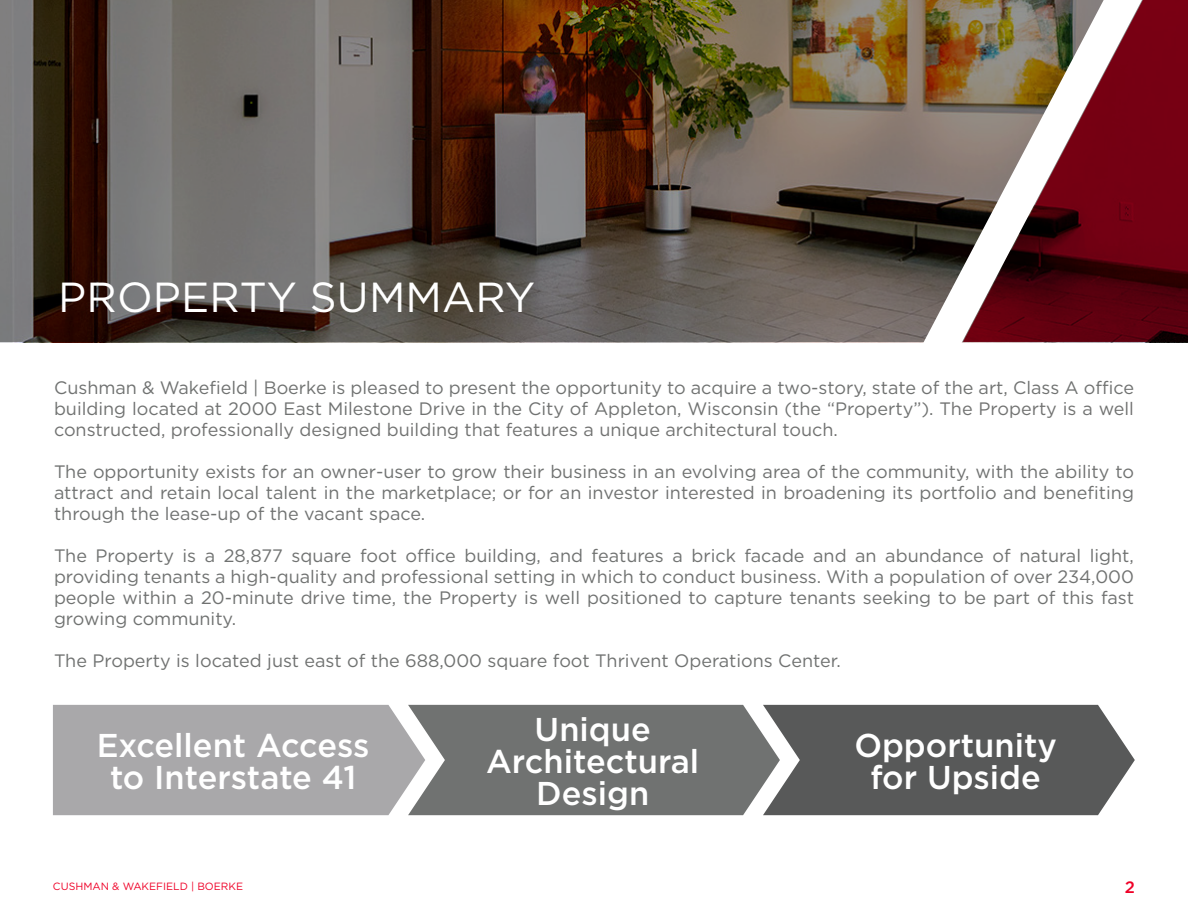
<style>
.page{position:relative;width:1188px;height:918px;background:#fff}
.page>*{position:absolute;margin:0;border:0;box-sizing:border-box;transform-origin:0 0}
.Header_-_White{font:42px "Gotham";letter-spacing:.005em;color:#fff}
.Stat_Description_-_N{font:500 33px/31.8px "Gotham";color:#fff;text-align:center}
.Body__left_justify{font:18px/21px "Gotham";color:#707271;text-align:justify}
.t1{font:500 16.5px "Gotham";color:#ef0027}
.t2{font:10.5px "Gotham";color:#ef0027}
.s1{color:#717271}
</style>
<div class="page">
<svg style="left:0;top:0;width:891px;height:342px;background:#5f5349"></svg>
<svg style="left:891px;top:0;width:251px;height:343px;background:#74624f"></svg>
<svg style="left:963px;top:0;width:225px;height:342px;background:#804246"></svg>
<svg style="left:53px;top:705px;width:1082px;height:110px;background:#828383"></svg>
<p class="Header_-_White" style="left:58px;top:270px;width:478px">PROPERTY SUMMARY</p>
<p class="Body__left_justify" style="left:54px;top:377px;width:1082px">Cushman &amp; Wakefield | Boerke is pleased to present the opportunity to acquire a two-story, state of the art, Class A office building located at 2000 East Milestone Drive in the City of Appleton, Wisconsin (the “Property”). <span class="s1">The Property is a well constructed, professionally designed building that features a unique architectural touch.</span></p>
<p class="Body__left_justify" style="left:54px;top:461px;width:1082px">The opportunity exists for an owner-user to grow their business in an evolving area of the community, with the ability to attract and retain local talent in the marketplace; or for an investor interested in broadening its portfolio and benefiting through the lease-up of the vacant space.</p>
<p class="Body__left_justify" style="left:54px;top:545px;width:1081px">The Property is a 28,877 square foot office building, and features a brick facade and an abundance of natural light, providing tenants a high-quality and professional setting in which to conduct business. With a population of over 234,000 people within a 20-minute drive time, the Property is well positioned to capture tenants seeking to be part of this fast growing community.</p>
<p class="Body__left_justify" style="left:54px;top:650px;width:788px">The Property is located just east of the 688,000 square foot Thrivent Operations Center.</p>
<p class="Stat_Description_-_N" style="left:97px;top:729px;width:274px">Excellent Access to Interstate 41</p>
<p class="Stat_Description_-_N" style="left:486px;top:713px;width:215px">Unique<br>Architectural<br>Design</p>
<p class="Stat_Description_-_N" style="left:854px;top:729px;width:204px">Opportunity for Upside</p>
<p class="t2" style="left:53px;top:880px;width:192px">CUSHMAN &amp; WAKEFIELD | BOERKE</p>
<p class="t1" style="left:1125px;top:876px;width:12px">2</p>
</div>
